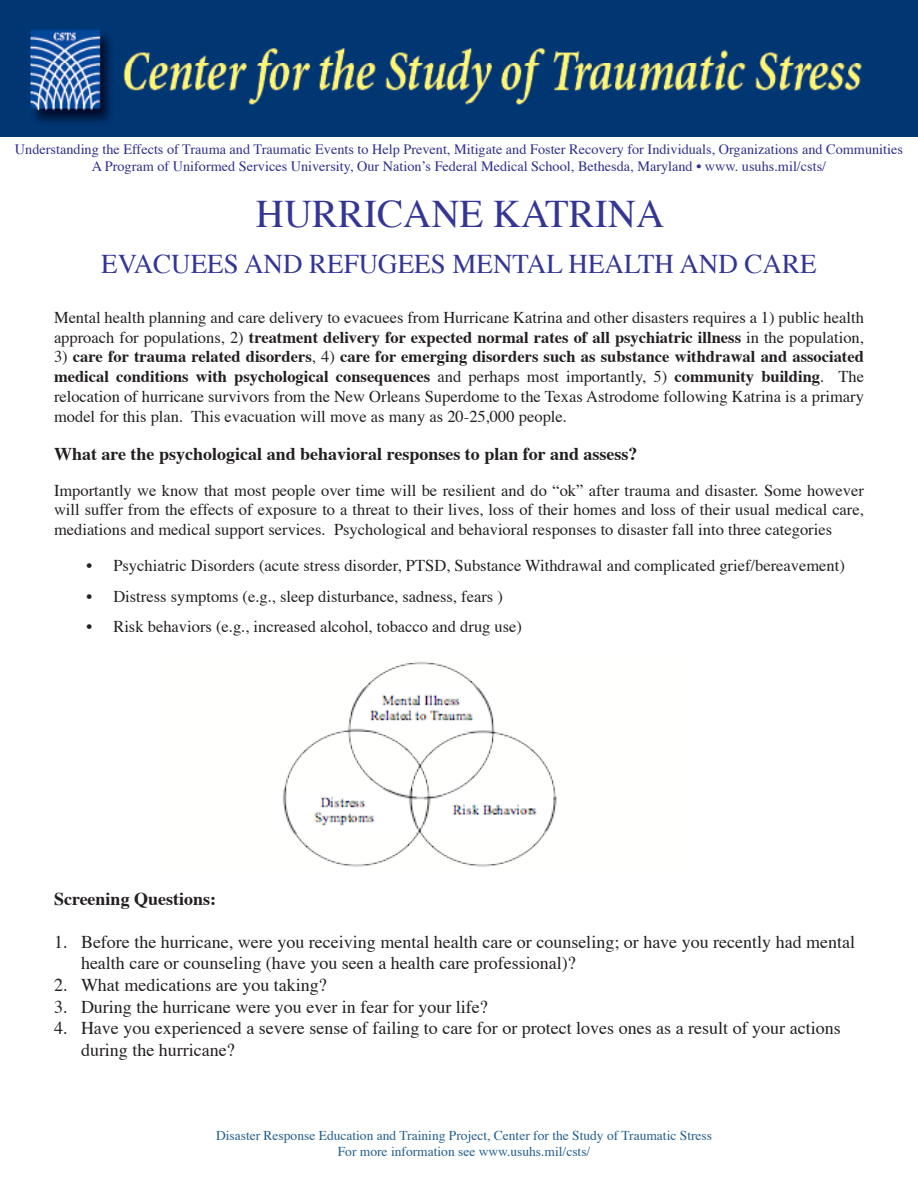
<style>
.page{position:relative;width:918px;height:1188px;background:#fff}
.page>*{position:absolute;margin:0;border:0;box-sizing:border-box;transform-origin:0 0}
.t1{font:39px "Times";color:#333695}
.t2{font:27px "Times";color:#333695}
.t3{font:18px/21.6px "Times";color:#231f20}
.Body_text{font:700 18px "Times";color:#231f20}
.Body_text-2{font:16.5px/19.8px "Times";color:#231f20;text-align:justify}
.Bullets_in_the_body{font:16.5px "Times";color:#231f20}
.t4{font:14.25px "Times";color:#2e2f8b}
.t5{font:13.5px "Times";color:#235e8c}
.s1{font-weight:700}
</style>
<div class="page">
<img style="left:0;top:0;width:918px;height:137px">
<img style="left:283px;top:661px;width:274px;height:206px">
<p class="t4" style="left:15px;top:136px;width:890px">Understanding the Effects of Trauma and Traumatic Events to Help Prevent, Mitigate and Foster Recovery for Individuals, Organizations and Communities</p>
<p class="t4" style="left:92px;top:153px;width:736px">A Program of Uniformed Services University, Our Nation’s Federal Medical School, Bethesda, Maryland • www. usuhs.mil/csts/</p>
<p class="t1" style="left:256px;top:177px;width:410px">HURRICANE KATRINA</p>
<p class="t2" style="left:101px;top:239px;width:717px">EVACUEES AND REFUGEES MENTAL HEALTH AND CARE</p>
<p class="Body_text-2" style="left:54px;top:306px;width:812px">Mental health planning and care delivery to evacuees from Hurricane Katrina and other disasters requires a 1) public health approach for populations, 2) <span class="s1">treatment delivery for expected normal rates of all psychiatric illness</span> in the population,</p>
<p class="Body_text-2" style="left:54px;top:346px;width:812px">3) <span class="s1">care for trauma related disorders</span>, 4) <span class="s1">care for emerging disorders such as substance withdrawal and associated medical conditions with psychological consequences</span> and perhaps most importantly, 5) <span class="s1">community building</span>. The relocation of hurricane survivors from the New Orleans Superdome to the Texas Astrodome following Katrina is a primary model for this plan. This evacuation will move as many as 20-25,000 people.</p>
<p class="Body_text" style="left:54px;top:436px;width:585px">What are the psychological and behavioral responses to plan for and assess?</p>
<p class="Body_text-2" style="left:54px;top:479px;width:811px">Importantly we know that most people over time will be resilient and do “ok” after trauma and disaster. Some however will suffer from the effects of exposure to a threat to their lives, loss of their homes and loss of their usual medical care, mediations and medical support services. Psychological and behavioral responses to disaster fall into three categories</p>
<p class="Bullets_in_the_body" style="left:113px;top:550px;width:733px">Psychiatric Disorders (acute stress disorder, PTSD, Substance Withdrawal and complicated grief/bereavement)</p>
<p class="Bullets_in_the_body" style="left:113px;top:581px;width:391px">Distress symptoms (e.g., sleep disturbance, sadness, fears )</p>
<p class="Bullets_in_the_body" style="left:113px;top:612px;width:410px">Risk behaviors (e.g., increased alcohol, tobacco and drug use)</p>
<p class="Body_text-2" style="left:86px;top:549px;width:7px;line-height:30.6px">• • •</p>
<p class="Body_text" style="left:54px;top:881px;width:164px">Screening Questions:</p>
<p class="t3" style="left:81px;top:929px;width:776px">Before the hurricane, were you receiving mental health care or counseling; or have you recently had mental health care or counseling (have you seen a health care professional)?</p>
<p class="t3" style="left:81px;top:973px;width:247px">What medications are you taking?</p>
<p class="t3" style="left:81px;top:994px;width:408px">During the hurricane were you ever in fear for your life?</p>
<p class="t3" style="left:81px;top:1016px;width:761px">Have you experienced a severe sense of failing to care for or protect loves ones as a result of your actions during the hurricane?</p>
<p class="t3" style="left:54px;top:929px;width:15px">1.</p>
<p class="t3" style="left:54px;top:973px;width:15px;text-align:justify">2.<br>3.<br>4.</p>
<p class="t5" style="left:216px;top:1122px;width:498px">Disaster Response Education and Training Project, Center for the Study of Traumatic Stress</p>
<p class="t5" style="left:338px;top:1139px;width:254px">For more information see www.usuhs.mil/csts/</p>
</div>
